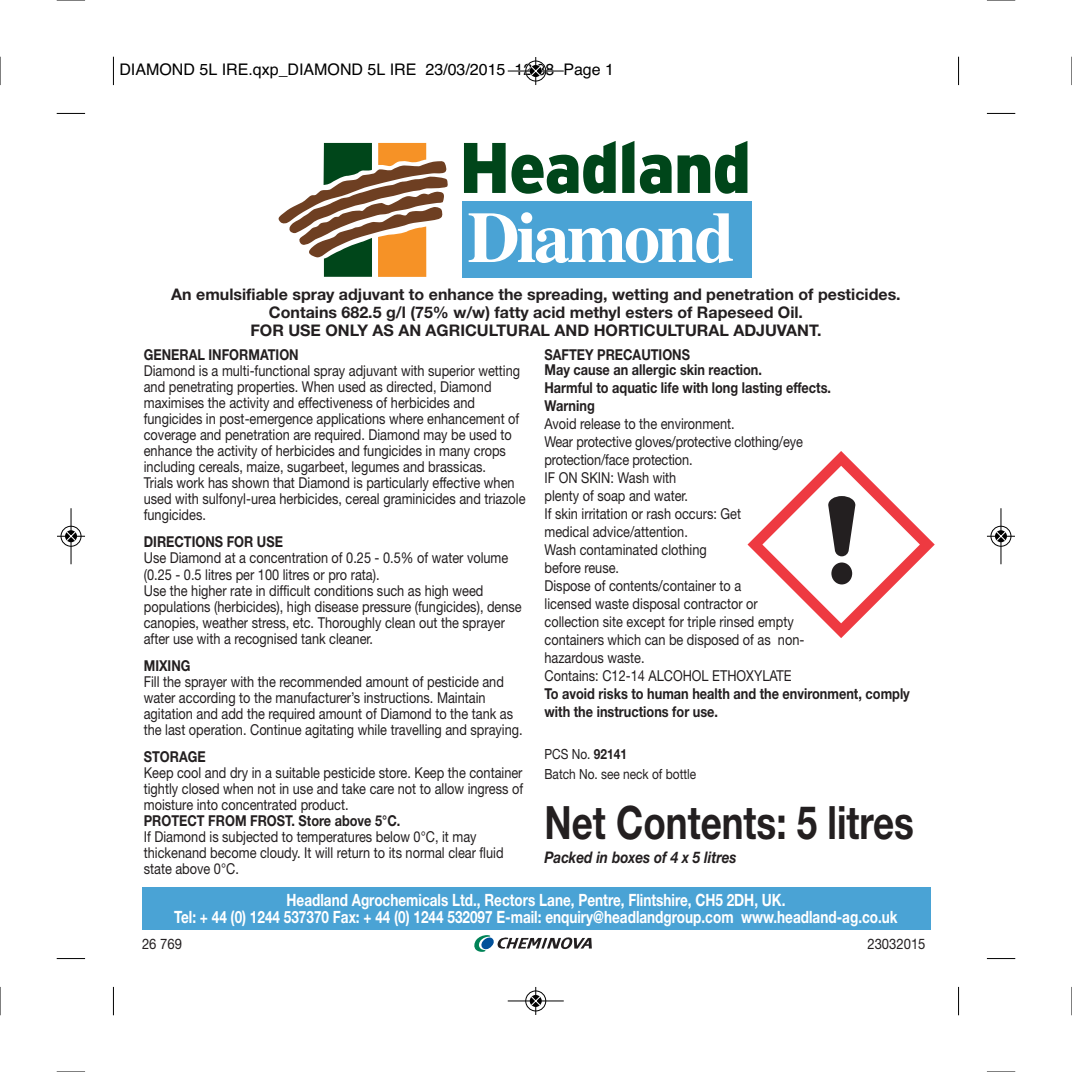
<style>
.page{position:relative;width:1072px;height:1072px;background:#fff}
.page>*{position:absolute;margin:0;border:0;box-sizing:border-box;transform-origin:0 0}
.t1{font:700 72px "Times";letter-spacing:-.04em;color:#fff}
.t2{font:700 46px "Helvetica Neue";color:#231f20;scale:.8 1}
.t3{font:700 17px/17px "Helvetica Neue";color:#fff;text-align:center;scale:.8 1}
.t4{font:700 16px/18px "Helvetica Neue";color:#231f20;text-align:center}
.t5{font:16px "Helvetica";color:#000}
.t6{font:italic 700 16px "Helvetica Neue";color:#231f20;scale:.85 1}
.t7{font:15px/16px "Helvetica Neue";color:#231f20;scale:.85 1}
.t8{font:700 15px/18px "Helvetica Neue";color:#231f20;scale:.85 1}
.t9{font:14.6px "Helvetica Neue";color:#231f20;scale:.9 1}
.t10{font:14px/20.6px "Helvetica Neue";color:#231f20;scale:.85 1}
.s1{font-weight:700}
</style>
<div class="page">
<div style="left:462px;top:201px;width:289px;height:76px;background:#4aa3d5"></div>
<svg style="left:278px;top:143px;width:170px;height:134px"></svg>
<svg style="left:464px;top:143px;width:41px;height:50px"></svg>
<svg style="left:511px;top:141px;width:104px;height:53px"></svg>
<svg style="left:622px;top:141px;width:12px;height:52px"></svg>
<svg style="left:640px;top:155px;width:31px;height:39px"></svg>
<svg style="left:677px;top:141px;width:70px;height:53px"></svg>
<svg style="left:747px;top:451px;width:187px;height:187px"></svg>
<svg style="left:474px;top:935px;width:118px;height:16px"></svg>
<div style="left:142px;top:887px;width:788px;height:43px;background:#4aa3d5"></div>
<svg style="left:113px;top:57px;width:1px;height:28px"></svg>
<svg style="left:57px;top:113px;width:28px;height:1px"></svg>
<svg style="left:958px;top:57px;width:1px;height:28px"></svg>
<svg style="left:986px;top:113px;width:29px;height:1px"></svg>
<svg style="left:113px;top:986px;width:1px;height:29px"></svg>
<svg style="left:57px;top:958px;width:28px;height:1px"></svg>
<svg style="left:958px;top:986px;width:1px;height:29px"></svg>
<svg style="left:986px;top:958px;width:29px;height:1px"></svg>
<svg style="left:0;top:57px;width:1px;height:28px"></svg>
<svg style="left:57px;top:0;width:28px;height:1px"></svg>
<svg style="left:1071px;top:57px;width:1px;height:28px"></svg>
<svg style="left:987px;top:0;width:28px;height:1px"></svg>
<svg style="left:0;top:987px;width:1px;height:28px"></svg>
<svg style="left:57px;top:1071px;width:28px;height:1px"></svg>
<svg style="left:1071px;top:987px;width:1px;height:28px"></svg>
<svg style="left:987px;top:1071px;width:28px;height:1px"></svg>
<div style="left:525px;top:60px;width:21px;height:22px;border:1px solid #fff;border-radius:50%"></div>
<hr style="left:508px;top:71px;width:56px;height:1px;background:#000">
<div style="left:525px;top:61px;width:21px;height:20px;border:1px solid #000;border-radius:50%"></div>
<svg style="left:530px;top:57px;width:11px;height:28px"></svg>
<hr style="left:508px;top:1000px;width:56px;height:1px;background:#000">
<div style="left:525px;top:990px;width:21px;height:21px;border:1px solid #000;border-radius:50%"></div>
<svg style="left:530px;top:987px;width:11px;height:27px"></svg>
<div style="left:60px;top:525px;width:22px;height:22px;border:1px solid #fff;border-radius:50%"></div>
<hr style="left:71px;top:508px;width:1px;height:56px;background:#000">
<div style="left:61px;top:526px;width:20px;height:20px;border:1px solid #000;border-radius:50%"></div>
<svg style="left:57px;top:531px;width:28px;height:10px"></svg>
<div style="left:990px;top:525px;width:21px;height:22px;border:1px solid #fff;border-radius:50%"></div>
<hr style="left:1000px;top:508px;width:1px;height:56px;background:#000">
<div style="left:990px;top:526px;width:21px;height:20px;border:1px solid #000;border-radius:50%"></div>
<svg style="left:987px;top:531px;width:27px;height:10px"></svg>
<p class="t5" style="left:119px;top:60px;width:496px">DIAMOND 5L IRE.qxp_DIAMOND 5L IRE 23/03/2015 12:38 Page 1</p>
<h1 class="t1" style="left:467px;top:195px;width:268px">Diamond</h1>
<p class="t4" style="left:171px;top:286px;width:731px">An emulsifiable spray adjuvant to enhance the spreading, wetting and penetration of pesticides.<br>Contains 682.5 g/l (75% w/w) fatty acid methyl esters of Rapeseed Oil.<br>FOR USE ONLY AS AN AGRICULTURAL AND HORTICULTURAL ADJUVANT.</p>
<p class="t8" style="left:144px;top:347px;width:184px">GENERAL INFORMATION</p>
<p class="t7" style="left:144px;top:364px;width:450px">Diamond is a multi-functional spray adjuvant with superior wetting and penetrating properties. When used as directed, Diamond maximises the activity and effectiveness of herbicides and fungicides in post-emergence applications where enhancement of coverage and penetration are required. Diamond may be used to enhance the activity of herbicides and fungicides in many crops including cereals, maize, sugarbeet, legumes and brassicas.<br>Trials work has shown that Diamond is particularly effective when used with sulfonyl-urea herbicides, cereal graminicides and triazole fungicides.</p>
<p class="t8" style="left:144px;top:534px;width:165px">DIRECTIONS FOR USE</p>
<p class="t7" style="left:144px;top:551px;width:446px">Use Diamond at a concentration of 0.25 - 0.5% of water volume (0.25 - 0.5 litres per 100 litres or pro rata).<br>Use the higher rate in difficult conditions such as high weed populations (herbicides), high disease pressure (fungicides), dense canopies, weather stress, etc. Thoroughly clean out the sprayer after use with a recognised tank cleaner.</p>
<p class="t8" style="left:144px;top:658px;width:56px">MIXING</p>
<p class="t7" style="left:144px;top:675px;width:447px">Fill the sprayer with the recommended amount of pesticide and water according to the manufacturer’s instructions. Maintain agitation and add the required amount of Diamond to the tank as the last operation. Continue agitating while travelling and spraying.</p>
<p class="t8" style="left:144px;top:749px;width:74px">STORAGE</p>
<p class="t7" style="left:144px;top:766px;width:448px;text-align:justify">Keep cool and dry in a suitable pesticide store. Keep the container tightly closed when not in use and take care not to allow ingress of moisture into concentrated product.</p>
<p class="t8" style="left:144px;top:813px;width:303px">PROTECT FROM FROST. Store above 5°C.</p>
<p class="t7" style="left:144px;top:830px;width:425px">If Diamond is subjected to temperatures below 0°C, it may thickenand become cloudy. It will return to its normal clear fluid state above 0°C.</p>
<p class="t8" style="left:544px;top:348px;width:257px;line-height:15px">SAFTEY PRECAUTIONS<br>May cause an allergic skin reaction.</p>
<p class="t8" style="left:544px;top:380px;width:339px">Harmful to aquatic life with long lasting effects.<br>Warning</p>
<p class="t7" style="left:544px;top:416px;width:307px;line-height:18px">Avoid release to the environment.<br>Wear protective gloves/protective clothing/eye protection/face protection.<br>IF ON SKIN: Wash with<br>plenty of soap and water.<br>If skin irritation or rash occurs: Get<br>medical advice/attention.<br>Wash contaminated clothing<br>before reuse.<br>Dispose of contents/container to a<br>licensed waste disposal contractor or collection site except for triple rinsed empty containers which can be disposed of as non&shy;hazardous waste.<br>Contains: C12-14 ALCOHOL ETHOXYLATE</p>
<p class="t8" style="left:544px;top:686px;width:431px">To avoid risks to human health and the environment, comply with the instructions for use.</p>
<p class="t10" style="left:544px;top:744px;width:180px">PCS No. <span class="s1">92141<br></span>Batch No. see neck of bottle</p>
<h2 class="t2" style="left:544px;top:805px;width:463px">Net Contents: 5 litres</h2>
<p class="t6" style="left:544px;top:851px;width:227px">Packed in boxes of 4 x 5 litres</p>
<p class="t3" style="left:174px;top:892px;width:905px">Headland Agrochemicals Ltd., Rectors Lane, Pentre, Flintshire, CH5 2DH, UK.<br>Tel: + 44 (0) 1244 537370 Fax: + 44 (0) 1244 532097 E-mail: enquiry@headlandgroup.com www.headland-ag.co.uk</p>
<p class="t9" style="left:142px;top:938px;width:46px">26 769</p>
<p class="t9" style="left:867px;top:938px;width:66px">23032015</p>
</div>
